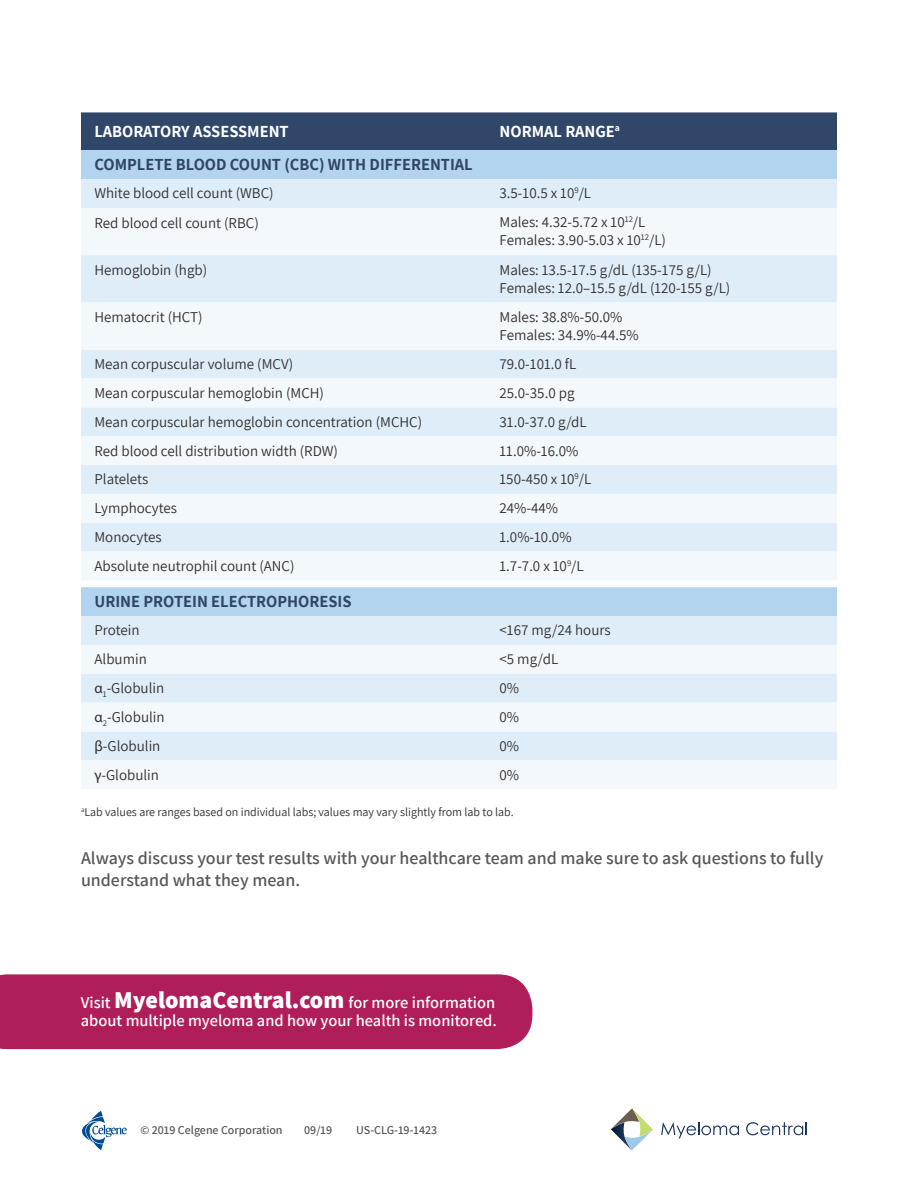
<style>
.page{position:relative;width:918px;height:1188px;background:#fff}
.page>*{position:absolute;margin:0;border:0;box-sizing:border-box;transform-origin:0 0}
.t1{font:600 18px/21.6px "Assistant";color:#57585a}
.t2{font:600 16.5px/18px "Assistant";color:#fff}
.t3{font:700 16.5px "Assistant";color:#304667}
.t4{font:700 16.5px "Assistant";color:#fff}
.t5{font:15px "Assistant";color:#312f30}
.t6{font:12px "Assistant";color:#312f30}
.Body{font:600 12px "Assistant";color:#57585a}
.s1{font-family:"Myriad Pro"}
.s2{font-weight:800;font-size:24px}
</style>
<div class="page">
<div style="left:81px;top:112px;width:756px;height:38px;background:#304769"></div>
<div style="left:81px;top:150px;width:756px;height:29px;background:#b3d4ef"></div>
<div style="left:81px;top:179px;width:756px;height:29px;background:#dfedf8"></div>
<svg style="left:81px;top:208px;width:756px;height:581px;fill:#f3f8fc"></svg>
<div style="left:0;top:974px;width:532px;height:75px;background:#b01e59"></div>
<svg style="left:82px;top:1111px;width:45px;height:39px"></svg>
<svg style="left:611px;top:1108px;width:42px;height:43px"></svg>
<svg style="left:661px;top:1122px;width:78px;height:16px"></svg>
<svg style="left:746px;top:1122px;width:61px;height:13px"></svg>
<p class="t4" style="left:94px;top:120px;width:196px">LABORATORY ASSESSMENT</p>
<p class="t4" style="left:500px;top:120px;width:122px">NORMAL RANGE<sup>a</sup></p>
<p class="t3" style="left:94px;top:153px;width:380px">COMPLETE BLOOD COUNT (CBC) WITH DIFFERENTIAL</p>
<p class="t5" style="left:94px;top:183px;width:181px">White blood cell count (WBC)</p>
<p class="t5" style="left:500px;top:183px;width:93px">3.5-10.5 x 10<sup>9</sup>/L</p>
<p class="t5" style="left:94px;top:212px;width:166px">Red blood cell count (RBC)</p>
<p class="t5" style="left:500px;top:212px;width:147px">Males: 4.32-5.72 x 10<sup>12</sup>/L</p>
<p class="t5" style="left:500px;top:230px;width:168px">Females: 3.90-5.03 x 10<sup>12</sup>/L)</p>
<p class="t5" style="left:94px;top:259px;width:114px">Hemoglobin (hgb)</p>
<p class="t5" style="left:500px;top:259px;width:214px">Males: 13.5-17.5 g/dL (135-175 g/L)</p>
<p class="t5" style="left:500px;top:277px;width:232px">Females: 12.0–15.5 g/dL (120-155 g/L)</p>
<p class="t5" style="left:94px;top:307px;width:110px">Hematocrit (HCT)</p>
<p class="t5" style="left:500px;top:307px;width:124px">Males: 38.8%-50.0%</p>
<p class="t5" style="left:500px;top:325px;width:141px">Females: 34.9%-44.5%</p>
<p class="t5" style="left:94px;top:354px;width:200px">Mean corpuscular volume (MCV)</p>
<p class="t5" style="left:500px;top:354px;width:78px">79.0-101.0 fL</p>
<p class="t5" style="left:94px;top:383px;width:231px">Mean corpuscular hemoglobin (MCH)</p>
<p class="t5" style="left:500px;top:383px;width:76px">25.0-35.0 pg</p>
<p class="t5" style="left:94px;top:411px;width:329px">Mean corpuscular hemoglobin concentration (MCHC)</p>
<p class="t5" style="left:500px;top:411px;width:89px">31.0-37.0 g/dL</p>
<p class="t5" style="left:94px;top:440px;width:245px">Red blood cell distribution width (RDW)</p>
<p class="t5" style="left:500px;top:440px;width:80px">11.0%-16.0%</p>
<p class="t5" style="left:94px;top:469px;width:55px">Platelets</p>
<p class="t5" style="left:500px;top:469px;width:93px">150-450 x 10<sup>9</sup>/L</p>
<p class="t5" style="left:94px;top:498px;width:84px">Lymphocytes</p>
<p class="t5" style="left:500px;top:498px;width:60px">24%-44%</p>
<p class="t5" style="left:94px;top:527px;width:69px">Monocytes</p>
<p class="t5" style="left:500px;top:527px;width:74px">1.0%-10.0%</p>
<p class="t5" style="left:94px;top:556px;width:202px">Absolute neutrophil count (ANC)</p>
<p class="t5" style="left:500px;top:556px;width:86px">1.7-7.0 x 10<sup>9</sup>/L</p>
<p class="t3" style="left:94px;top:590px;width:259px">URINE PROTEIN ELECTROPHORESIS</p>
<p class="t5" style="left:94px;top:620px;width:47px">Protein</p>
<p class="t5" style="left:500px;top:620px;width:113px">&lt;167 mg/24 hours</p>
<p class="t5" style="left:94px;top:649px;width:54px">Albumin</p>
<p class="t5" style="left:500px;top:649px;width:60px">&lt;5 mg/dL</p>
<p class="t5" style="left:94px;top:678px;width:71px"><span class="s1">α</span><sub>1</sub>-Globulin</p>
<p class="t5" style="left:500px;top:678px;width:21px">0%</p>
<p class="t5" style="left:94px;top:707px;width:72px"><span class="s1">α</span><sub>2</sub>-Globulin</p>
<p class="t5" style="left:500px;top:707px;width:21px">0%</p>
<p class="t5" style="left:94px;top:736px;width:67px"><span class="s1">β</span>-Globulin</p>
<p class="t5" style="left:500px;top:735px;width:21px">0%</p>
<p class="t5" style="left:94px;top:764px;width:66px"><span class="s1">γ</span>-Globulin</p>
<p class="t5" style="left:500px;top:764px;width:21px">0%</p>
<p class="t6" style="left:81px;top:804px;width:434px"><sup>a</sup>Lab values are ranges based on individual labs; values may vary slightly from lab to lab.</p>
<p class="t1" style="left:81px;top:847px;width:744px">Always discuss your test results with your healthcare team and make sure to ask questions to fully understand what they mean.</p>
<p class="t2" style="left:81px;top:993px;width:418px">Visit <span class="s2">MyelomaCentral.com</span> for more information about multiple myeloma and how your health is monitored.</p>
<p class="Body" style="left:140px;top:1122px;width:144px">© 2019 Celgene Corporation</p>
<p class="Body" style="left:304px;top:1122px;width:29px">09/19</p>
<p class="Body" style="left:356px;top:1122px;width:83px">US-CLG-19-1423</p>
</div>
